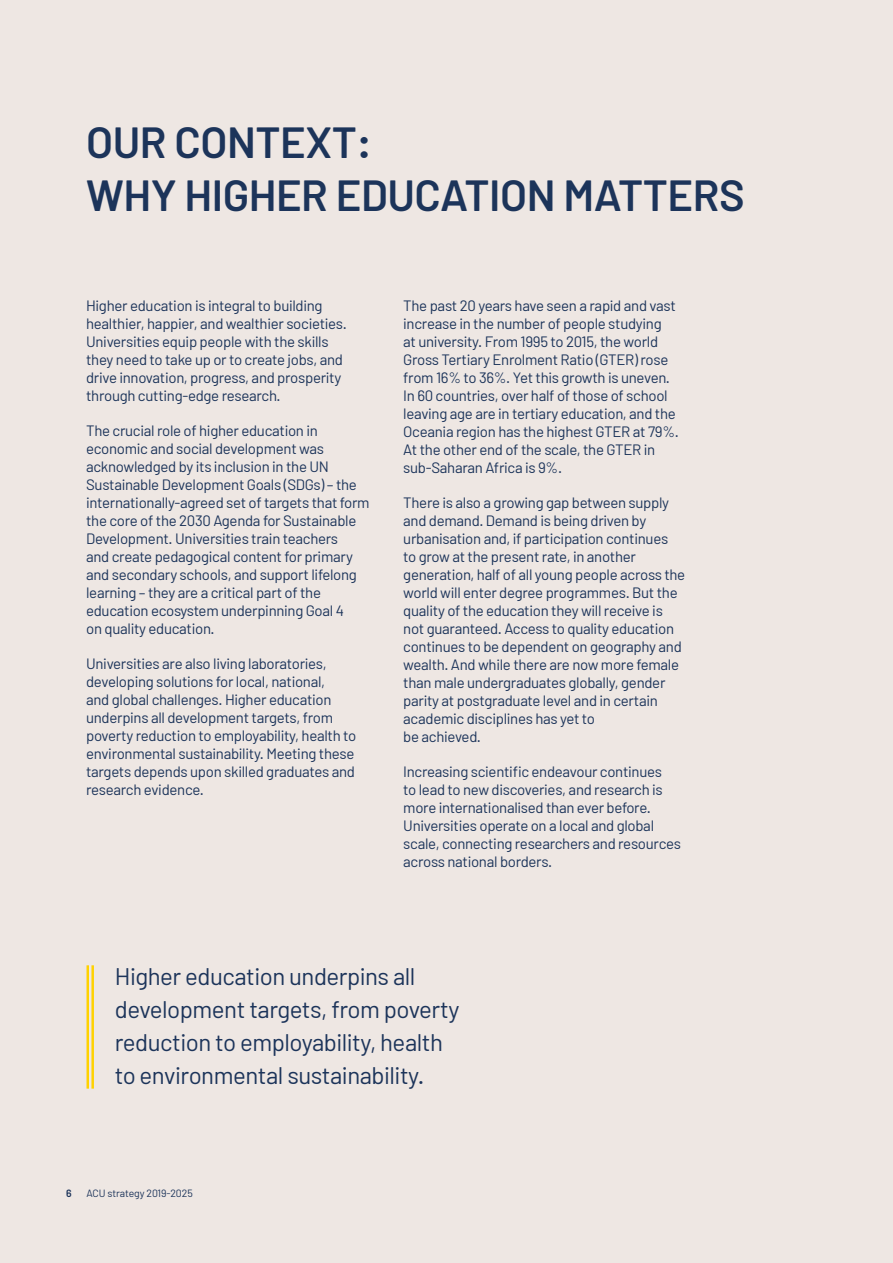
<style>
.page{position:relative;width:893px;height:1263px;background:#eee7e3}
.page>*{position:absolute;margin:0;border:0;box-sizing:border-box;transform-origin:0 0}
.t1{font:600 43.5px/52.2px "Barlow";letter-spacing:-.01em;color:#1c345a}
.t2{font:24px/33px "Barlow";letter-spacing:-.02em;color:#1c345a}
.t3{font:15px/18px "Barlow";letter-spacing:-.02em;color:#1c345a}
.t4{font:10.5px "Barlow";letter-spacing:-.01em;color:#1c345a}
.t5{font:600 10.5px "Barlow";color:#1c345a}
</style>
<div class="page">
<hr style="left:91px;top:965px;width:3px;height:124px;background:#ffd200">
<hr style="left:87px;top:965px;width:2px;height:124px;background:#ffd200">
<h1 class="t1" style="left:86px;top:116px;width:660px">OUR CONTEXT:<br>WHY HIGHER EDUCATION MATTERS</h1>
<p class="t3" style="left:86px;top:296px;width:262px">Higher education is integral to building healthier, happier, and wealthier societies.<br>Universities equip people with the skills they need to take up or to create jobs, and drive innovation, progress, and prosperity through cutting-edge research.</p>
<p class="t3" style="left:86px;top:421px;width:285px">The crucial role of higher education in economic and social development was acknowledged by its inclusion in the UN Sustainable Development Goals (SDGs) – the internationally-agreed set of targets that form the core of the 2030 Agenda for Sustainable Development. Universities train teachers<br>and create pedagogical content for primary and secondary schools, and support lifelong learning – they are a critical part of the education ecosystem underpinning Goal 4<br>on quality education.</p>
<p class="t3" style="left:86px;top:654px;width:272px">Universities are also living laboratories, developing solutions for local, national,<br>and global challenges. Higher education underpins all development targets, from poverty reduction to employability, health to environmental sustainability. Meeting these targets depends upon skilled graduates and research evidence.</p>
<p class="t3" style="left:403px;top:296px;width:277px">The past 20 years have seen a rapid and vast increase in the number of people studying<br>at university. From 1995 to 2015, the world Gross Tertiary Enrolment Ratio (GTER) rose from 16% to 36%. Yet this growth is uneven.<br>In 60 countries, over half of those of school leaving age are in tertiary education, and the Oceania region has the highest GTER at 79%.<br>At the other end of the scale, the GTER in sub-Saharan Africa is 9%.</p>
<p class="t3" style="left:403px;top:493px;width:284px">There is also a growing gap between supply and demand. Demand is being driven by urbanisation and, if participation continues<br>to grow at the present rate, in another generation, half of all young people across the world will enter degree programmes. But the quality of the education they will receive is not guaranteed. Access to quality education continues to be dependent on geography and wealth. And while there are now more female than male undergraduates globally, gender parity at postgraduate level and in certain academic disciplines has yet to<br>be achieved.</p>
<p class="t3" style="left:403px;top:762px;width:279px">Increasing scientific endeavour continues<br>to lead to new discoveries, and research is more internationalised than ever before.<br>Universities operate on a local and global scale, connecting researchers and resources across national borders.</p>
<h2 class="t2" style="left:115px;top:959px;width:346px">Higher education underpins all development targets, from poverty reduction to employability, health to environmental sustainability.</h2>
<p class="t5" style="left:66px;top:1187px;width:7px">6</p>
<p class="t4" style="left:87px;top:1187px;width:108px">ACU strategy 2019-2025</p>
</div>
